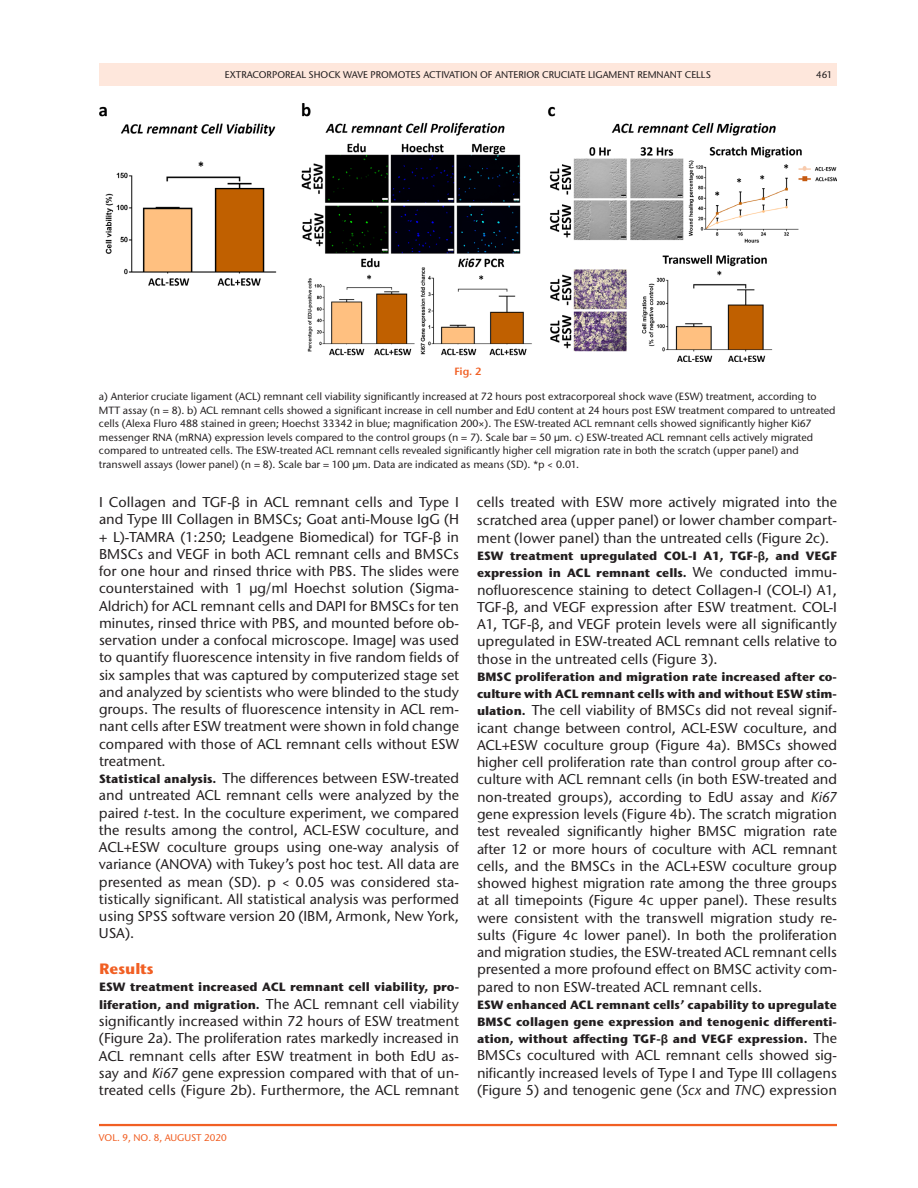
<style>
.page{position:relative;width:918px;height:1188px;background:#fff}
.page>*{position:absolute;margin:0;border:0;box-sizing:border-box;transform-origin:0 0}
.t1{font:700 15px "Stone Sans ITC Pro";color:#f15f23}
.t2{font:500 14.25px/17.2px "Stone Sans ITC Pro";color:#231f20;text-align:justify}
.t3{font:700 12px/17.2px "Stone Sans ITC Pro";color:#231f20}
.t4{font:500 10.5px/13.5px "Stone Sans ITC Pro";color:#231f20}
.t5{font:600 10.5px "Stone Sans ITC Pro";color:#f15f23}
.t6{font:500 9.75px "Stone Sans ITC Pro";color:#231f20}
.t7{font:500 9.75px "Stone Sans ITC Pro";color:#f15f23}
.s1{font-family:"Arial Unicode MS";font-weight:400}
.s2{font-weight:700;font-size:12px}
.s3{font-style:italic}
.s4{font-family:"Arial Unicode MS"}
.s5{font-weight:500;font-size:14.25px}
</style>
<div class="page">
<hr style="left:99px;top:1124px;width:738px;height:2px;background:#f15f23">
<div style="left:99px;top:63px;width:738px;height:23px;background:#fee7dc"></div>
<img style="left:99px;top:104px;width:738px;height:257px">
<p class="t6" style="left:225px;top:68px;width:488px">EXTRACORPOREAL SHOCK WAVE PROMOTES ACTIVATION OF ANTERIOR CRUCIATE LIGAMENT REMNANT CELLS</p>
<p class="t6" style="left:816px;top:68px;width:18px">461</p>
<p class="t5" style="left:454px;top:364px;width:29px">Fig. 2</p>
<p class="t4" style="left:99px;top:390px;width:738px">a) Anterior cruciate ligament (ACL) remnant cell viability significantly increased at 72 hours post extracorporeal shock wave (ESW) treatment, according to MTT assay (n = 8). b) ACL remnant cells showed a significant increase in cell number and EdU content at 24 hours post ESW treatment compared to untreated cells (Alexa Fluro 488 stained in green; Hoechst 33342 in blue; magnification 200×). The ESW-treated ACL remnant cells showed significantly higher Ki67 messenger RNA (mRNA) expression levels compared to the control groups (n = 7). Scale bar = 50 μm. c) ESW-treated ACL remnant cells actively migrated compared to untreated cells. The ESW-treated ACL remnant cells revealed significantly higher cell migration rate in both the scratch (upper panel) and transwell assays (lower panel) (n = 8). Scale bar = 100 μm. Data are indicated as means (SD). *p &lt; 0.01.</p>
<p class="t2" style="left:99px;top:493px;width:362px;text-align:left">I Collagen and TGF-<span class="s1">β</span> in ACL remnant cells and Type I and Type III Collagen in BMSCs; Goat anti-Mouse IgG (H + L)-TAMRA (1:250; Leadgene Biomedical) for TGF-<span class="s1">β</span> in BMSCs and VEGF in both ACL remnant cells and BMSCs for one hour and rinsed thrice with PBS. The slides were counterstained with 1 μg/ml Hoechst solution (Sigma-Aldrich) for ACL remnant cells and DAPI for BMSCs for ten minutes, rinsed thrice with PBS, and mounted before ob&shy;servation under a confocal microscope. ImageJ was used to quantify fluorescence intensity in five random fields of six samples that was captured by computerized stage set and analyzed by scientists who were blinded to the study groups. The results of fluorescence intensity in ACL rem&shy;nant cells after ESW treatment were shown in fold change compared with those of ACL remnant cells without ESW treatment.<br><span class="s2">Statistical analysis.</span> The differences between ESW-treated and untreated ACL remnant cells were analyzed by the paired <span class="s3">t</span>-test. In the coculture experiment, we compared the results among the control, ACL-ESW coculture, and ACL+ESW coculture groups using one-way analysis of variance (ANOVA) with Tukey’s post hoc test. All data are presented as mean (SD). p &lt; 0.05 was considered sta&shy;tistically significant. All statistical analysis was performed using SPSS software version 20 (IBM, Armonk, New York, USA).</p>
<p class="t1" style="left:99px;top:959px;width:56px">Results</p>
<p class="t3" style="left:99px;top:979px;width:362px">ESW treatment increased ACL remnant cell viability, pro-</p>
<p class="t2" style="left:99px;top:995px;width:362px"><span class="s2">liferation, and migration.</span> The ACL remnant cell viability significantly increased within 72 hours of ESW treatment (Figure 2a). The proliferation rates markedly increased in ACL remnant cells after ESW treatment in both EdU as&shy;say and <span class="s3">Ki67</span> gene expression compared with that of un&shy;treated cells (Figure 2b). Furthermore, the ACL remnant</p>
<p class="t2" style="left:477px;top:493px;width:362px;line-height:18px">cells treated with ESW more actively migrated into the scratched area (upper panel) or lower chamber compart&shy;ment (lower panel) than the untreated cells (Figure 2c).</p>
<p class="t3" style="left:477px;top:547px;width:362px">ESW treatment upregulated COL-I A1, TGF-<span class="s4">β</span>, and VEGF expression in ACL remnant cells. <span class="s5">We conducted immu-</span></p>
<p class="t2" style="left:477px;top:581px;width:362px">nofluorescence staining to detect Collagen-I (COL-I) A1, TGF-<span class="s1">β</span>, and VEGF expression after ESW treatment. COL-I A1, TGF-<span class="s1">β</span>, and VEGF protein levels were all significantly upregulated in ESW-treated ACL remnant cells relative to those in the untreated cells (Figure 3).</p>
<p class="t3" style="left:477px;top:668px;width:362px">BMSC proliferation and migration rate increased after co&shy;culture with ACL remnant cells with and without ESW stim-</p>
<p class="t2" style="left:477px;top:702px;width:362px"><span class="s2">ulation.</span> The cell viability of BMSCs did not reveal signif&shy;icant change between control, ACL-ESW coculture, and ACL+ESW coculture group (Figure 4a). BMSCs showed higher cell proliferation rate than control group after co&shy;culture with ACL remnant cells (in both ESW-treated and non-treated groups), according to EdU assay and <span class="s3">Ki67 </span>gene expression levels (Figure 4b). The scratch migration test revealed significantly higher BMSC migration rate after 12 or more hours of coculture with ACL remnant cells, and the BMSCs in the ACL+ESW coculture group showed highest migration rate among the three groups at all timepoints (Figure 4c upper panel). These results were consistent with the transwell migration study re&shy;sults (Figure 4c lower panel). In both the proliferation and migration studies, the ESW-treated ACL remnant cells presented a more profound effect on BMSC activity com&shy;pared to non ESW-treated ACL remnant cells.</p>
<p class="t3" style="left:477px;top:996px;width:362px;text-align:justify">ESW enhanced ACL remnant cells’ capability to upregulate BMSC collagen gene expression and tenogenic differenti&shy;ation, without affecting TGF-<span class="s4">β</span> and VEGF expression. <span class="s5">The</span></p>
<p class="t2" style="left:477px;top:1047px;width:362px">BMSCs cocultured with ACL remnant cells showed sig&shy;nificantly increased levels of Type I and Type III collagens (Figure 5) and tenogenic gene (<span class="s3">Scx</span> and <span class="s3">TNC</span>) expression</p>
<p class="t7" style="left:99px;top:1132px;width:129px">VOL. 9, NO. 8, AUGUST 2020</p>
</div>
